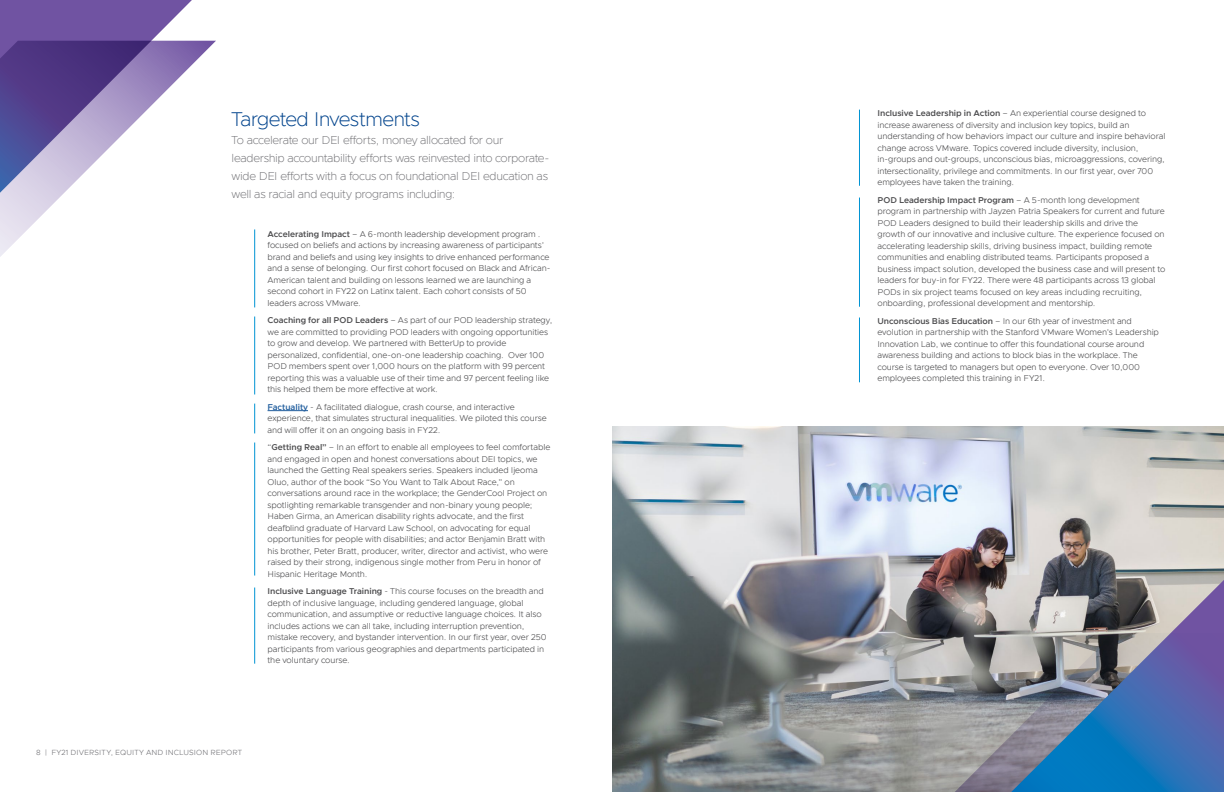
<style>
.page{position:relative;width:1224px;height:792px;background:#fff}
.page>*{position:absolute;margin:0;border:0;box-sizing:border-box;transform-origin:0 0}
.Headline_H2{font:200 20px "Metropolis";letter-spacing:-.04em;color:#00438c}
.Headline_H2-2{font:200 11.5px/18px "Metropolis";letter-spacing:-.03em;color:#717175}
.body{font:300 8.5px/11.5px "Metropolis";letter-spacing:-.01em;color:#4d4d4f}
.t1{font:300 7.5px "Metropolis";letter-spacing:.015em;color:#717175}
.s1{font-weight:600}
.s2{font-weight:600;color:#215e9e}
</style>
<div class="page">
<img style="left:613px;top:426px;width:611px;height:366px">
<hr style="left:268px;top:410px;width:40px;height:1px;background:#215e9e">
<hr style="left:255px;top:229px;width:1px;height:78px;background:#0194d3">
<hr style="left:255px;top:317px;width:1px;height:77px;background:#0194d3">
<svg style="left:255px;top:404px;width:1px;height:29px"></svg>
<hr style="left:255px;top:588px;width:1px;height:76px;background:#0194d3">
<hr style="left:255px;top:443px;width:1px;height:133px;background:#0194d3">
<hr style="left:859px;top:110px;width:1px;height:76px;background:#0194d3">
<hr style="left:859px;top:198px;width:1px;height:109px;background:#0194d3">
<hr style="left:859px;top:318px;width:1px;height:64px;background:#0194d3">
<svg style="left:0;top:0;width:192px;height:41px;background:#7e64ab"></svg>
<svg style="left:0;top:41px;width:216px;height:216px"></svg>
<svg style="left:1011px;top:580px;width:213px;height:52px;background:#938d95"></svg>
<svg style="left:857px;top:632px;width:367px;height:160px;background:#7186a1"></svg>
<h2 class="Headline_H2" style="left:232px;top:106px;width:190px">Targeted Investments</h2>
<h2 class="Headline_H2-2" style="left:232px;top:131px;width:320px">To accelerate our DEI efforts, money allocated for our leadership accountability efforts was reinvested into corporate&shy;wide DEI efforts with a focus on foundational DEI education as well as racial and equity programs including:</h2>
<p class="body" style="left:268px;top:228px;width:284px"><span class="s1">Accelerating Impact</span> – A 6-month leadership development program . focused on beliefs and actions by increasing awareness of participants’ brand and beliefs and using key insights to drive enhanced performance and a sense of belonging. Our first cohort focused on Black and African-American talent and building on lessons learned we are launching a second cohort in FY22 on Latinx talent. Each cohort consists of 50 leaders across VMware.</p>
<p class="body" style="left:268px;top:314px;width:286px"><span class="s1">Coaching for all POD Leaders</span> – As part of our POD leadership strategy, we are committed to providing POD leaders with ongoing opportunities to grow and develop. We partnered with BetterUp to provide personalized, confidential, one-on-one leadership coaching. Over 100<br>POD members spent over 1,000 hours on the platform with 99 percent reporting this was a valuable use of their time and 97 percent feeling like this helped them be more effective at work.</p>
<p class="body" style="left:268px;top:401px;width:281px"><span class="s2">Factuality</span> - A facilitated dialogue, crash course, and interactive experience, that simulates structural inequalities. We piloted this course and will offer it on an ongoing basis in FY22.</p>
<p class="body" style="left:268px;top:441px;width:284px">“<span class="s1">Getting Real”</span> – In an effort to enable all employees to feel comfortable and engaged in open and honest conversations about DEI topics, we launched the Getting Real speakers series. Speakers included Ijeoma Oluo, author of the book “So You Want to Talk About Race,” on conversations around race in the workplace; the GenderCool Project on spotlighting remarkable transgender and non-binary young people; Haben Girma, an American disability rights advocate, and the first deafblind graduate of Harvard Law School, on advocating for equal opportunities for people with disabilities; and actor Benjamin Bratt with his brother, Peter Bratt, producer, writer, director and activist, who were raised by their strong, indigenous single mother from Peru in honor of Hispanic Heritage Month.</p>
<p class="body" style="left:268px;top:585px;width:281px"><span class="s1">Inclusive Language Training</span> - This course focuses on the breadth and depth of inclusive language, including gendered language, global communication, and assumptive or reductive language choices. It also includes actions we can all take, including interruption prevention, mistake recovery, and bystander intervention. In our first year, over 250 participants from various geographies and departments participated in the voluntary course.</p>
<p class="t1" style="left:36px;top:748px;width:207px">8 | FY21 DIVERSITY, EQUITY AND INCLUSION REPORT</p>
<p class="body" style="left:878px;top:108px;width:290px"><span class="s1">Inclusive Leadership in Action</span> – An experiential course designed to increase awareness of diversity and inclusion key topics, build an understanding of how behaviors impact our culture and inspire behavioral change across VMware. Topics covered include diversity, inclusion, in-groups and out-groups, unconscious bias, microaggressions, covering, intersectionality, privilege and commitments. In our first year, over 700 employees have taken the training.</p>
<p class="body" style="left:878px;top:194px;width:289px"><span class="s1">POD Leadership Impact Program</span> – A 5-month long development program in partnership with Jayzen Patria Speakers for current and future POD Leaders designed to build their leadership skills and drive the growth of our innovative and inclusive culture. The experience focused on accelerating leadership skills, driving business impact, building remote communities and enabling distributed teams. Participants proposed a business impact solution, developed the business case and will present to leaders for buy-in for FY22. There were 48 participants across 13 global PODs in six project teams focused on key areas including recruiting, onboarding, professional development and mentorship.</p>
<p class="body" style="left:878px;top:315px;width:283px"><span class="s1">Unconscious Bias Education</span> – In our 6th year of investment and evolution in partnership with the Stanford VMware Women’s Leadership Innovation Lab, we continue to offer this foundational course around awareness building and actions to block bias in the workplace. The course is targeted to managers but open to everyone. Over 10,000 employees completed this training in FY21.</p>
</div>
